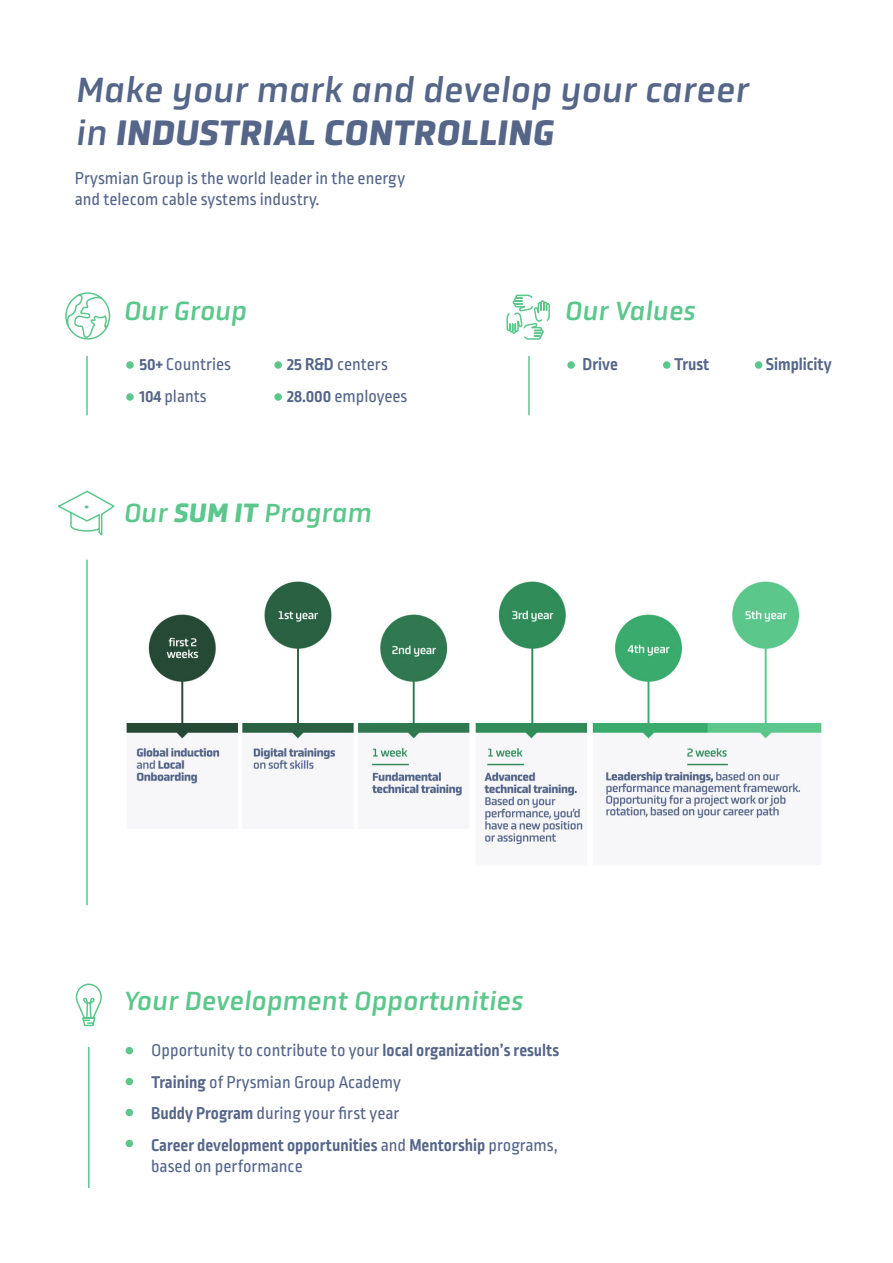
<style>
.page{position:relative;width:893px;height:1263px;background:#fff}
.page>*{position:absolute;margin:0;border:0;box-sizing:border-box;transform-origin:0 0}
.t1{font:italic 36px/43.2px "Obvia";color:#556689}
.t2{font:italic 27px "Obvia";color:#5cc78c}
.t3{font:700 18px/31.5px "Ropa Sans Pro";color:#556689}
.t4{font:18px/31.5px "Ropa Sans Pro";color:#556689}
.s1{font-weight:700}
.s2{font-weight:400}
</style>
<div class="page">
<img style="left:126px;top:581px;width:696px;height:264px">
<div style="left:126px;top:361px;width:8px;height:8px;background:#5cc78c;border-radius:50%"></div>
<div style="left:567px;top:361px;width:8px;height:8px;background:#5cc78c;border-radius:50%"></div>
<div style="left:274px;top:361px;width:8px;height:8px;background:#5cc78c;border-radius:50%"></div>
<div style="left:126px;top:393px;width:8px;height:8px;background:#5cc78c;border-radius:50%"></div>
<div style="left:663px;top:361px;width:7px;height:8px;background:#5cc78c;border-radius:50%"></div>
<div style="left:274px;top:393px;width:8px;height:8px;background:#5cc78c;border-radius:50%"></div>
<div style="left:755px;top:361px;width:7px;height:8px;background:#5cc78c;border-radius:50%"></div>
<div style="left:126px;top:1047px;width:7px;height:7px;background:#5cc78c;border-radius:50%"></div>
<div style="left:126px;top:1078px;width:7px;height:7px;background:#5cc78c;border-radius:50%"></div>
<div style="left:126px;top:1109px;width:7px;height:7px;background:#5cc78c;border-radius:50%"></div>
<div style="left:126px;top:1140px;width:7px;height:7px;background:#5cc78c;border-radius:50%"></div>
<hr style="left:86px;top:356px;width:2px;height:59px;background:#5cc78c">
<hr style="left:88px;top:1047px;width:2px;height:141px;background:#5cc78c">
<hr style="left:86px;top:560px;width:2px;height:345px;background:#5cc78c">
<hr style="left:528px;top:356px;width:2px;height:59px;background:#5cc78c">
<svg style="left:506px;top:294px;width:44px;height:46px"></svg>
<svg style="left:75px;top:983px;width:27px;height:44px"></svg>
<svg style="left:58px;top:490px;width:57px;height:46px"></svg>
<svg style="left:65px;top:292px;width:46px;height:48px"></svg>
<h1 class="t1" style="left:75px;top:67px;width:674px">Make your mark and develop your career in <span class="s1">INDUSTRIAL CONTROLLING</span></h1>
<p class="t4" style="left:75px;top:168px;width:332px;line-height:21.6px">Prysmian Group is the world leader in the energy and telecom cable systems industry.</p>
<h2 class="t2" style="left:123px;top:294px;width:124px">Our Group</h2>
<h2 class="t2" style="left:565px;top:294px;width:132px">Our Values</h2>
<p class="t4" style="left:139px;top:350px;width:93px"><span class="s1">50+</span> Countries<br><span class="s1">104</span> plants</p>
<p class="t4" style="left:287px;top:350px;width:122px"><span class="s1">25 R&amp;D</span> centers<br><span class="s1">28.000</span> employees</p>
<p class="t3" style="left:583px;top:350px;width:37px">Drive</p>
<p class="t3" style="left:674px;top:350px;width:37px">Trust</p>
<p class="t3" style="left:766px;top:350px;width:68px">Simplicity</p>
<h2 class="t2" style="left:123px;top:495px;width:249px">Our <span class="s1">SUM IT</span> Program</h2>
<h2 class="t2" style="left:123px;top:984px;width:401px">Your Development Opportunities</h2>
<p class="t3" style="left:151px;top:1035px;width:409px"><span class="s2">Opportunity to contribute to your</span> local organization’s results Training <span class="s2">of Prysmian Group Academy<br></span>Buddy Program <span class="s2">during your first year<br></span>Career development opportunities <span class="s2">and</span> Mentorship <span class="s2">programs,</span></p>
<p class="t4" style="left:151px;top:1152px;width:153px">based on performance</p>
</div>
